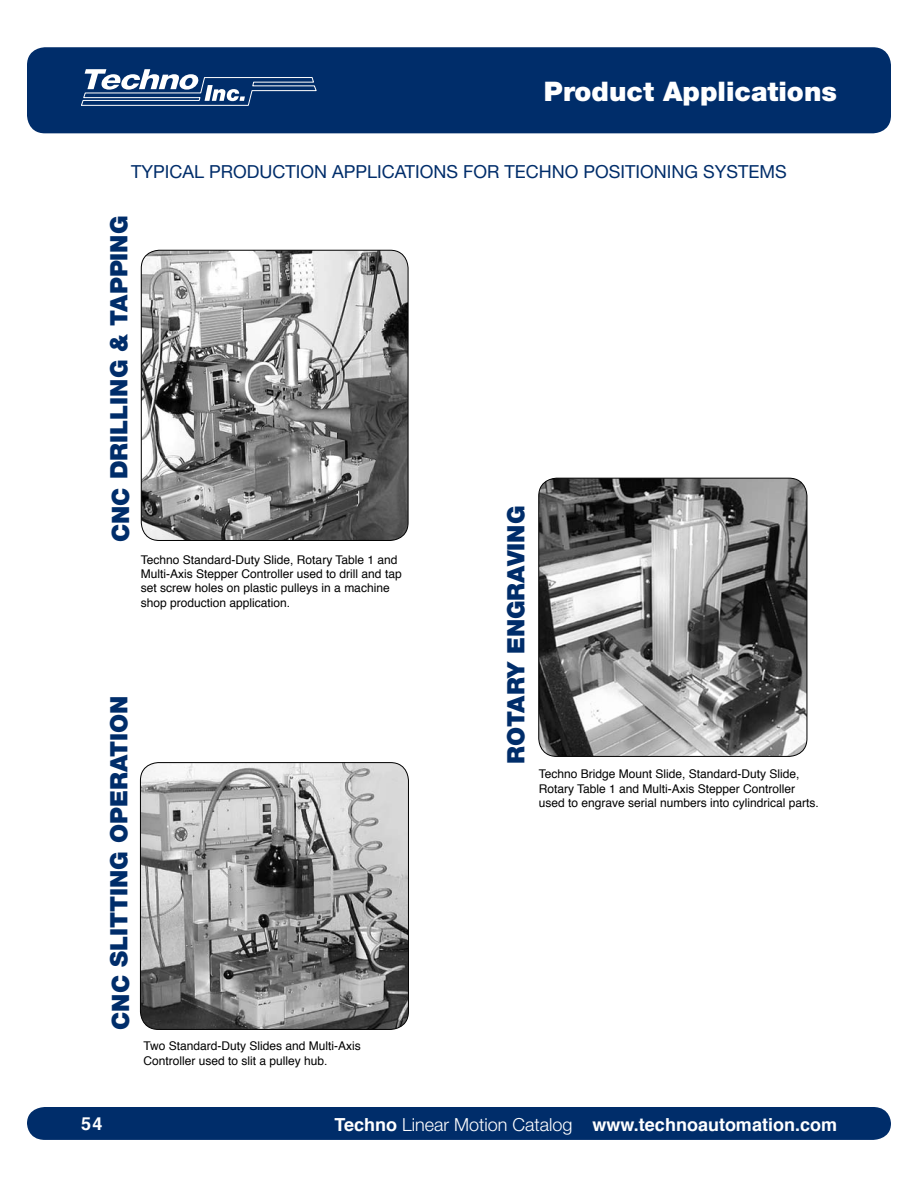
<style>
.page{position:relative;width:918px;height:1188px;background:#fff}
.page>*{position:absolute;margin:0;border:0;box-sizing:border-box;transform-origin:0 0}
.t1{font:900 27px "Helvetica Neue";color:#fff}
.t2{font:900 24px "Helvetica Neue";color:#002d6a}
.t3{font:18px "Helvetica Neue";color:#002d6a}
.t4{font:700 18px "Helvetica";color:#fff}
.t5{font:12px/14.4px "Helvetica";color:#000}
.s1{font-family:"Helvetica Neue";font-weight:300}
</style>
<div class="page">
<div style="left:27px;top:47px;width:864px;height:86px;background:#002d6a;border-radius:18px"></div>
<svg style="left:81px;top:69px;width:236px;height:37px"></svg>
<div style="left:27px;top:1107px;width:864px;height:33px;background:#002d6a"></div>
<img style="left:539px;top:478px;width:268px;height:278px">
<div style="left:538px;top:478px;width:269px;height:279px;border:1px solid #000;border-radius:18px"></div>
<img style="left:141px;top:250px;width:267px;height:290px">
<div style="left:141px;top:250px;width:267px;height:291px;border:1px solid #000;border-radius:18px"></div>
<img style="left:140px;top:763px;width:268px;height:266px">
<div style="left:140px;top:762px;width:269px;height:268px;border:1px solid #000;border-radius:18px"></div>
<h1 class="t1" style="left:544px;top:75px;width:295px">Product Applications</h1>
<h3 class="t3" style="left:131px;top:161px;width:657px">TYPICAL PRODUCTION APPLICATIONS FOR TECHNO POSITIONING SYSTEMS</h3>
<h2 class="t2" style="left:105px;top:542px;width:327px;rotate:-90deg">CNC Drilling &amp; Tapping</h2>
<p class="t5" style="left:141px;top:553px;width:262px">Techno Standard-Duty Slide, Rotary Table 1 and Multi-Axis Stepper Controller used to drill and tap set screw holes on plastic pulleys in a machine shop production application.</p>
<h2 class="t2" style="left:105px;top:1030px;width:333px;rotate:-90deg">CNC Slitting Operation</h2>
<p class="t5" style="left:143px;top:1039px;width:219px">Two Standard-Duty Slides and Multi-Axis<br>Controller used to slit a pulley hub.</p>
<h2 class="t2" style="left:502px;top:764px;width:259px;rotate:-90deg">ROTARY ENGRAVING</h2>
<p class="t5" style="left:539px;top:767px;width:282px">Techno Bridge Mount Slide, Standard-Duty Slide,<br>Rotary Table 1 and Multi-Axis Stepper Controller used to engrave serial numbers into cylindrical parts.</p>
<h3 class="t4" style="left:81px;top:1109px;width:23px">54</h3>
<h3 class="t4" style="left:335px;top:1110px;width:504px">Techno <span class="s1">Linear Motion Catalog</span> www.technoautomation.com</h3>
</div>
